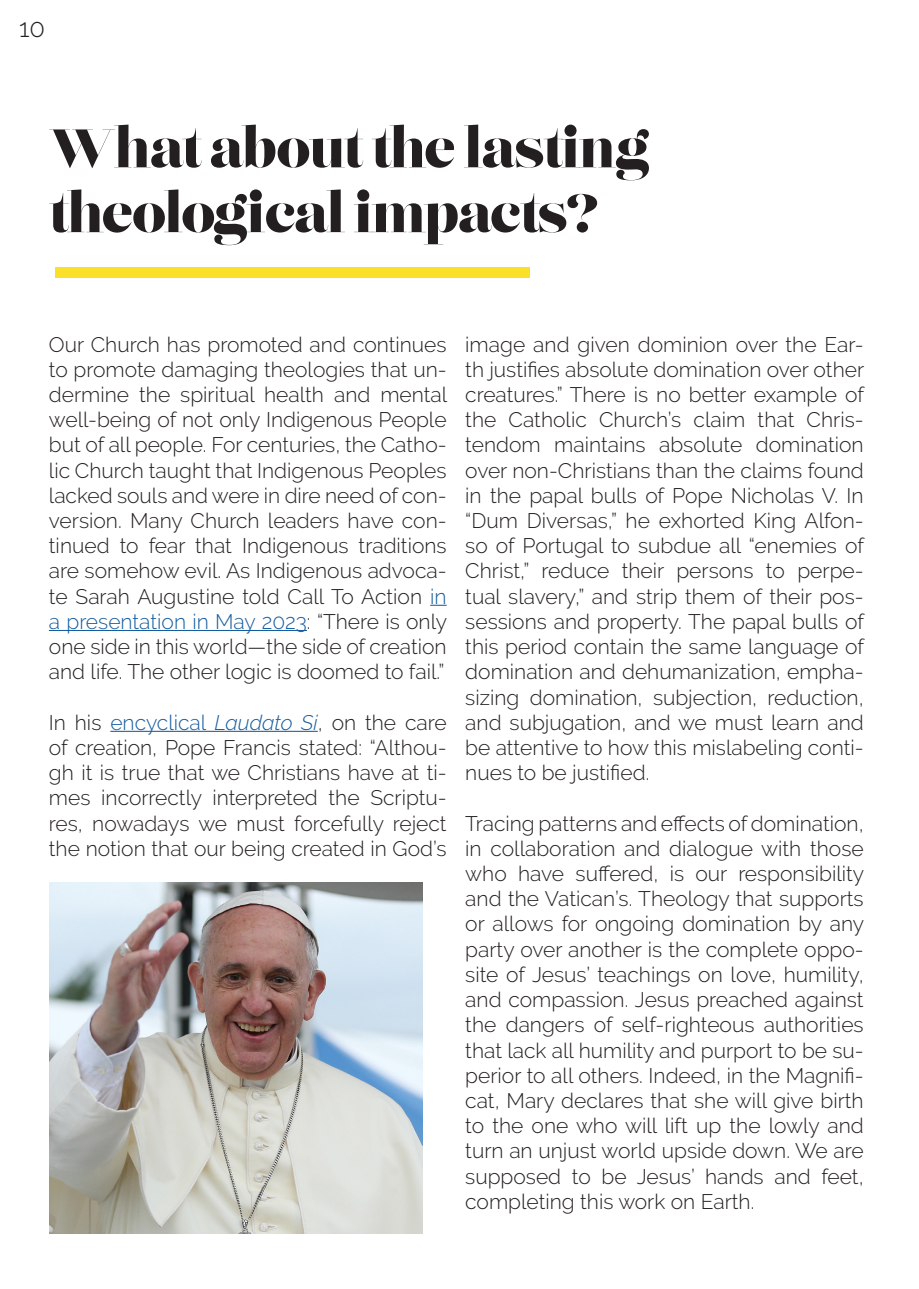
<style>
.page{position:relative;width:919px;height:1289px;background:#fff}
.page>*{position:absolute;margin:0;border:0;box-sizing:border-box;transform-origin:0 0}
.Titles_Big__White{font:54px "Lust Display Didone";letter-spacing:-.02em;color:#231f20}
.Paragraph__black{font:300 25.5px "Raleway";color:#231f20}
.Paragraph__black-2{font:300 21px/25.2px "Raleway";color:#231f20;text-align:justify}
.s1{color:#175d9e}
.s2{font-style:italic;color:#175d9e}
</style>
<div class="page">
<svg style="left:430px;top:604px;width:16px;height:1px"></svg>
<hr style="left:49px;top:630px;width:258px;height:1px;background:#175d9e">
<hr style="left:110px;top:730px;width:208px;height:1px;background:#175d9e">
<div style="left:55px;top:267px;width:474px;height:10px;background:#fae029"></div>
<img style="left:50px;top:882px;width:372px;height:351px">
<p class="Paragraph__black" style="left:19px;top:13px;width:27px">10</p>
<p class="Titles_Big__White" style="left:49px;top:114px;width:602px">What about the lasting</p>
<p class="Titles_Big__White" style="left:49px;top:179px;width:550px">theological impacts?</p>
<p class="Paragraph__black-2" style="left:49px;top:331px;width:400px">Our Church has promoted and continues to promote damaging theologies that un&shy;dermine the spiritual health and mental well-being of not only Indigenous People but of all people. For centuries, the Catho&shy;lic Church taught that Indigenous Peoples lacked souls and were in dire need of con&shy;version. Many Church leaders have con&shy;tinued to fear that Indigenous traditions are somehow evil. As Indigenous advoca&shy;te Sarah Augustine told Call To Action <span class="s1">in a presentation in May 2023</span>: “There is only one side in this world—the side of creation and life. The other logic is doomed to fail.”</p>
<p class="Paragraph__black-2" style="left:49px;top:709px;width:399px">In his <span class="s1">encyclical</span> <span class="s2">Laudato Si</span>, on the care of creation, Pope Francis stated: “Althou&shy;gh it is true that we Christians have at ti&shy;mes incorrectly interpreted the Scriptu&shy;res, nowadays we must forcefully reject the notion that our being created in God’s</p>
<p class="Paragraph__black-2" style="left:465px;top:331px;width:400px">image and given dominion over the Ear&shy;th justifies absolute domination over other creatures.” There is no better example of the Catholic Church’s claim that Chris&shy;tendom maintains absolute domination over non-Christians than the claims found in the papal bulls of Pope Nicholas V. In “Dum Diversas,” he exhorted King Alfon&shy;so of Portugal to subdue all “enemies of Christ,” reduce their persons to perpe&shy;tual slavery,” and strip them of their pos&shy;sessions and property. The papal bulls of this period contain the same language of domination and dehumanization, empha&shy;sizing domination, subjection, reduction, and subjugation, and we must learn and be attentive to how this mislabeling conti&shy;nues to be justified.</p>
<p class="Paragraph__black-2" style="left:465px;top:810px;width:400px">Tracing patterns and effects of domination, in collaboration and dialogue with those who have suffered, is our responsibility and the Vatican’s. Theology that supports or allows for ongoing domination by any party over another is the complete oppo&shy;site of Jesus’ teachings on love, humility, and compassion. Jesus preached against the dangers of self-righteous authorities that lack all humility and purport to be su&shy;perior to all others. Indeed, in the Magnifi&shy;cat, Mary declares that she will give birth to the one who will lift up the lowly and turn an unjust world upside down. We are supposed to be Jesus’ hands and feet, completing this work on Earth.</p>
</div>
